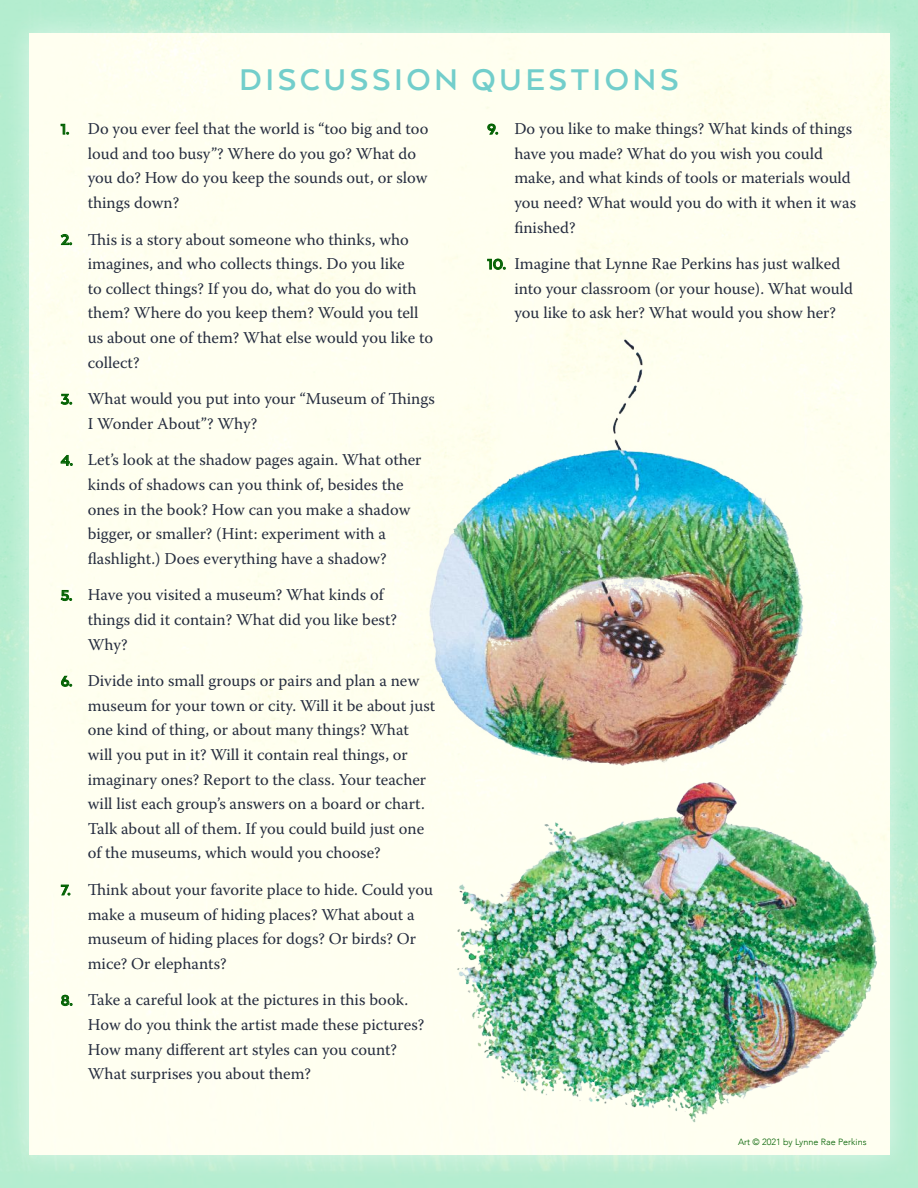
<style>
.page{position:relative;width:918px;height:1188px;background:#fff}
.page>*{position:absolute;margin:0;border:0;box-sizing:border-box;transform-origin:0 0}
.t1{font:700 34.5px "Arquitecta";letter-spacing:.1em;color:#72cecb}
.t2{font:16.5px/24.6px "Warnock Pro";color:#262d3f}
.t3{font:300 9px "Avenir";color:#006000}
.s1{font-family:"Arquitecta";font-weight:700;color:#006000}
</style>
<div class="page">
<div style="left:2px;top:5px;width:916px;height:1178px;background:#fff;opacity:.57"></div>
<div style="left:30px;top:33px;width:860px;height:1122px;background:#fffff0"></div>
<img style="left:426px;top:334px;width:383px;height:440px">
<img style="left:451px;top:774px;width:436px;height:350px">
<h1 class="t1" style="left:239px;top:59px;width:441px">DISCUSSION QUESTIONS</h1>
<p class="t2" style="left:514px;top:116px;width:343px;text-indent:-27px"><span class="s1">9.</span> Do you like to make things? What kinds of things have you made? What do you wish you could make, and what kinds of tools or materials would you need? What would you do with it when it was finished?</p>
<p class="t2" style="left:514px;top:251px;width:340px;text-indent:-27px"><span class="s1">10.</span> Imagine that Lynne Rae Perkins has just walked into your classroom (or your house). What would you like to ask her? What would you show her?</p>
<p class="t2" style="left:88px;top:116px;width:342px;text-indent:-27px"><span class="s1">1.</span> Do you ever feel that the world is “too big and too loud and too busy”? Where do you go? What do you do? How do you keep the sounds out, or slow things down?</p>
<p class="t2" style="left:88px;top:227px;width:347px;text-indent:-27px"><span class="s1">2.</span> This is a story about someone who thinks, who imagines, and who collects things. Do you like<br>to collect things? If you do, what do you do with them? Where do you keep them? Would you tell us about one of them? What else would you like to collect?</p>
<p class="t2" style="left:88px;top:386px;width:349px;text-indent:-27px"><span class="s1">3.</span> What would you put into your “Museum of Things<br>I Wonder About”? Why?</p>
<p class="t2" style="left:88px;top:447px;width:335px;text-indent:-27px"><span class="s1">4.</span> Let’s look at the shadow pages again. What other kinds of shadows can you think of, besides the ones in the book? How can you make a shadow bigger, or smaller? (Hint: experiment with a flashlight.) Does everything have a shadow?</p>
<p class="t2" style="left:88px;top:582px;width:311px;text-indent:-27px"><span class="s1">5.</span> Have you visited a museum? What kinds of things did it contain? What did you like best?<br>Why?</p>
<p class="t2" style="left:88px;top:668px;width:349px;text-indent:-27px"><span class="s1">6.</span> Divide into small groups or pairs and plan a new museum for your town or city. Will it be about just one kind of thing, or about many things? What will you put in it? Will it contain real things, or imaginary ones? Report to the class. Your teacher will list each group’s answers on a board or chart.<br>Talk about all of them. If you could build just one of the museums, which would you choose?</p>
<p class="t2" style="left:88px;top:877px;width:347px;text-indent:-27px"><span class="s1">7.</span> Think about your favorite place to hide. Could you make a museum of hiding places? What about a museum of hiding places for dogs? Or birds? Or mice? Or elephants?</p>
<p class="t2" style="left:88px;top:987px;width:338px;text-indent:-27px"><span class="s1">8.</span> Take a careful look at the pictures in this book.<br>How do you think the artist made these pictures?<br>How many different art styles can you count?<br>What surprises you about them?</p>
<p class="t3" style="left:738px;top:1136px;width:130px">Art © 2021 by Lynne Rae Perkins</p>
</div>
